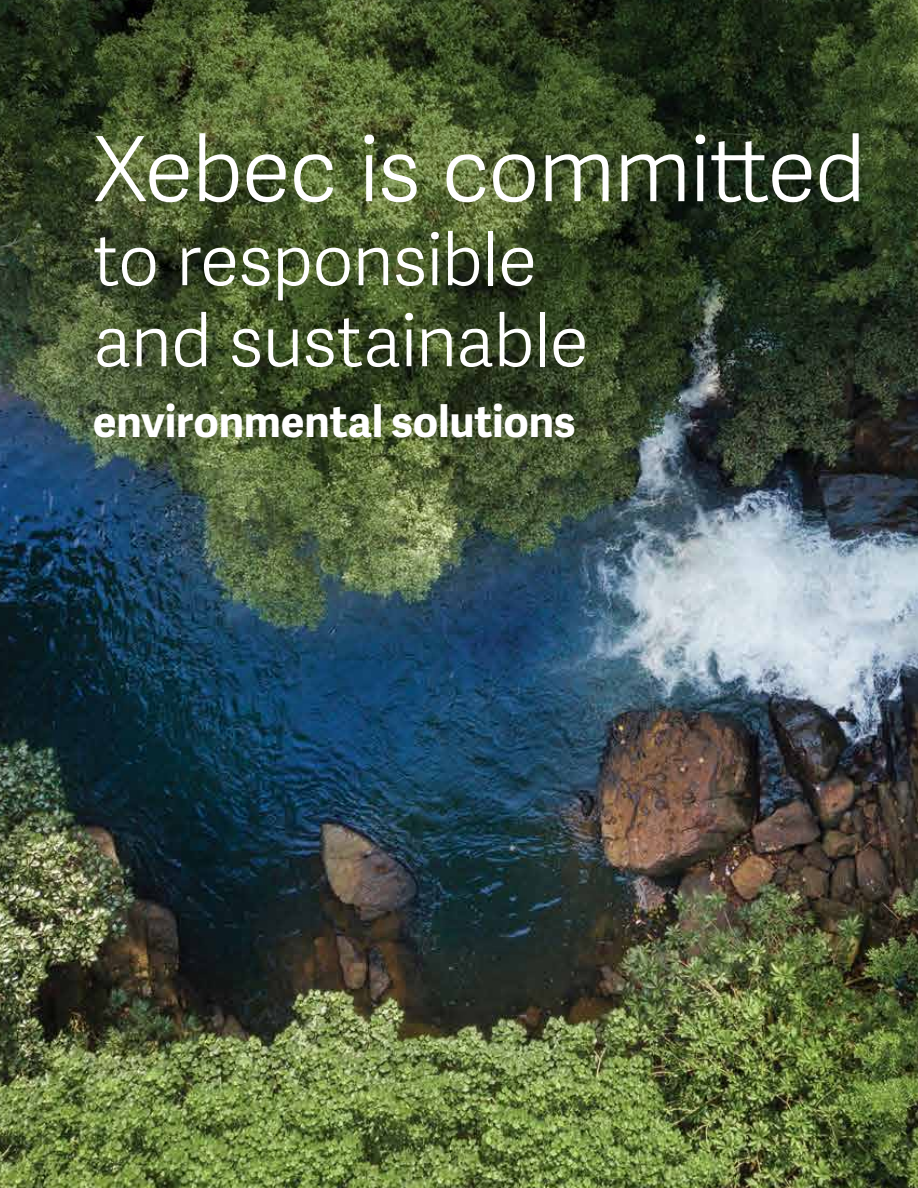
<style>
.page{position:relative;width:918px;height:1188px;background:#fff}
.page>*{position:absolute;margin:0;border:0;box-sizing:border-box;transform-origin:0 0}
.t1{font:300 90px "Adelle Sans";letter-spacing:-.025em;color:#fff}
.t2{font:300 72px/81px "Adelle Sans";letter-spacing:-.02em;color:#fff}
.t3{font:700 43.5px "Adelle Sans";letter-spacing:-.005em;color:#fff}
</style>
<div class="page">
<img style="left:0;top:510px;width:918px;height:678px">
<svg style="left:0;top:0;width:918px;height:510px;background:#38482b"></svg>
<p class="t1" style="left:93px;top:105px;width:775px">Xebec is committed</p>
<p class="t2" style="left:93px;top:217px;width:497px">to responsible and sustainable</p>
<p class="t3" style="left:93px;top:389px;width:484px">environmental solutions</p>
</div>
